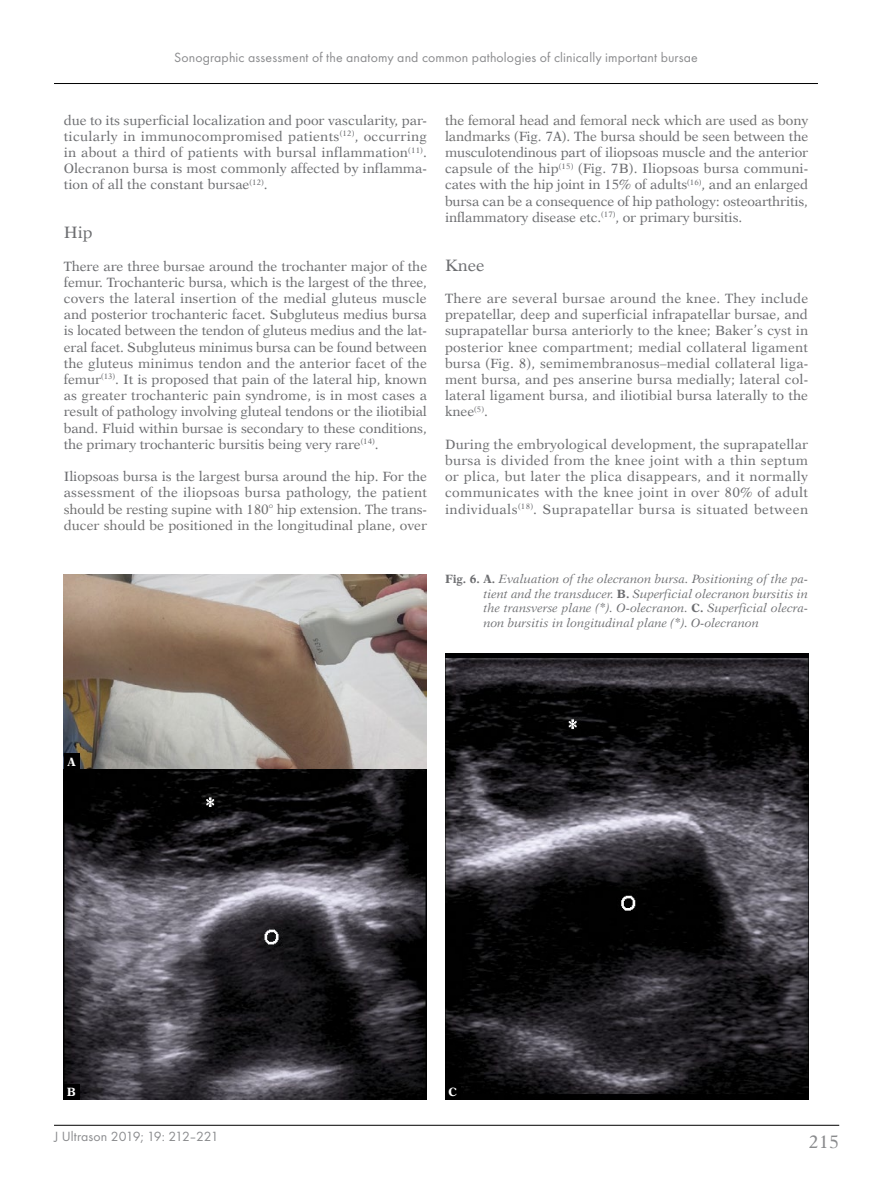
<style>
.page{position:relative;width:872px;height:1191px;background:#fff}
.page>*{position:absolute;margin:0;border:0;box-sizing:border-box;transform-origin:0 0}
.t1{font:18px "Dutch 823 EU Normal";color:#6d6e71}
._2st_Srodtytul_PL_An{font:16.5px "Dutch 823 EU Normal";color:#6d6e71}
.t2{font:13.8px "Futura TCE";letter-spacing:.01em;color:#6d6e71}
.BANG_-_Body_Ang{font:13.5px/16.2px "Dutch 823 EU Normal";color:#6d6e71;text-align:justify}
.BANG_-_Body_Ang-2{font:13.5px/16.2px "Dutch 823 EU Normal";color:#707070;text-align:justify}
.Normalny{font:12px/14.4px "Dutch 823 EU Italic";color:#6d6e71;text-align:justify}
.Normalny-2{font:12px "Dutch 823 EU Bold";color:#fff}
.s1{color:#6d6e71}
.s2{color:#707070}
.s3{font-family:"Dutch 823 EU Bold"}
</style>
<div class="page">
<hr style="left:54px;top:1125px;width:785px;height:1px;background:#000">
<hr style="left:54px;top:83px;width:764px;height:1px;background:#000">
<img style="left:64px;top:574px;width:363px;height:525px">
<div style="left:64px;top:754px;width:15px;height:15px;background:#000"></div>
<div style="left:64px;top:1084px;width:15px;height:15px;background:#000"></div>
<img style="left:445px;top:653px;width:363px;height:446px">
<div style="left:445px;top:1084px;width:15px;height:15px;background:#000"></div>
<p class="t2" style="left:174px;top:49px;width:525px">Sonographic assessment of the anatomy and common pathologies of clinically important bursae</p>
<p class="BANG_-_Body_Ang" style="left:64px;top:112px;width:365px">due to its superficial localization and poor vascularity, par&shy;ticularly in immunocompromised patients<sup>(12)</sup>, occurring in about a third of patients with bursal inflammation<sup>(11)</sup>.<br>Olecranon bursa is most commonly affected by inflamma&shy;tion of all the constant bursae<sup>(12)</sup>.</p>
<p class="_2st_Srodtytul_PL_An" style="left:64px;top:222px;width:30px">Hip</p>
<p class="BANG_-_Body_Ang" style="left:64px;top:258px;width:365px">There are three bursae around the trochanter major of the femur. Trochanteric bursa, which is the largest of the three, covers the lateral insertion of the medial gluteus muscle and posterior trochanteric facet. Subgluteus medius bursa is located between the tendon of gluteus medius and the lat&shy;eral facet. Subgluteus minimus bursa can be found between the gluteus minimus tendon and the anterior facet of the femur<sup>(13)</sup>. It is proposed that pain of the lateral hip, known as greater trochanteric pain syndrome, is in most cases a result of pathology involving gluteal tendons or the iliotibial band. Fluid within bursae is secondary to these conditions, the primary trochanteric bursitis being very rare<sup>(14)</sup>.</p>
<p class="BANG_-_Body_Ang-2" style="left:64px;top:468px;width:365px"><span class="s1">Iliopsoas bursa is the largest bursa around the hip. For the assessment of the iliopsoas bursa pathology, the</span> patient should be resting supine with 180° hip extension. The trans&shy;ducer should be positioned in the longitudinal plane, over</p>
<p class="BANG_-_Body_Ang" style="left:445px;top:112px;width:365px"><span class="s2">the femoral head and femoral neck which are used as bony landmarks (</span>Fig. 7A)<span class="s2">.</span> The bursa should be seen between the musculotendinous part of iliopsoas muscle and the anterior capsule of the hip<sup>(15)</sup> (Fig. 7B). Iliopsoas bursa communi&shy;cates with the hip joint in 15% of adults<sup>(16)</sup>, and an enlarged bursa can be a consequence of hip pathology: osteoarthritis, inflammatory disease etc.<sup>(17)</sup>, or primary bursitis.</p>
<p class="_2st_Srodtytul_PL_An" style="left:445px;top:255px;width:41px">Knee</p>
<p class="BANG_-_Body_Ang" style="left:445px;top:290px;width:365px">There are several bursae around the knee. They include prepatellar, deep and superficial infrapatellar bursae, and suprapatellar bursa anteriorly to the knee; Baker’s cyst in posterior knee compartment; medial collateral ligament bursa (Fig. 8), semimembranosus–medial collateral liga&shy;ment bursa, and pes anserine bursa medially; lateral col&shy;lateral ligament bursa, and iliotibial bursa laterally to the knee<sup>(5)</sup>.</p>
<p class="BANG_-_Body_Ang" style="left:445px;top:436px;width:365px">During the embryological development, the suprapatellar bursa is divided from the knee joint with a thin septum or plica, but later the plica disappears, and it normally communicates with the knee joint in over 80% of adult individuals<sup>(18)</sup>. Suprapatellar bursa is situated between</p>
<p class="Normalny" style="left:483px;top:572px;width:326px;text-indent:-38px"><span class="s3">Fig. 6. A.</span> Evaluation of the olecranon bursa. Positioning of the pa&shy;tient and the transducer. <span class="s3">B.</span> Superficial olecranon bursitis in the transverse plane (*). O-olecranon. <span class="s3">C.</span> Superficial olecra&shy;non bursitis in longitudinal plane (*). O-olecranon</p>
<p class="Normalny-2" style="left:67px;top:754px;width:10px">A</p>
<p class="Normalny-2" style="left:67px;top:1084px;width:11px">B</p>
<p class="Normalny-2" style="left:448px;top:1084px;width:10px">C</p>
<p class="t2" style="left:54px;top:1128px;width:166px">J Ultrason 2019; 19: 212–221</p>
<h1 class="t1" style="left:808px;top:1131px;width:32px">215</h1>
</div>
